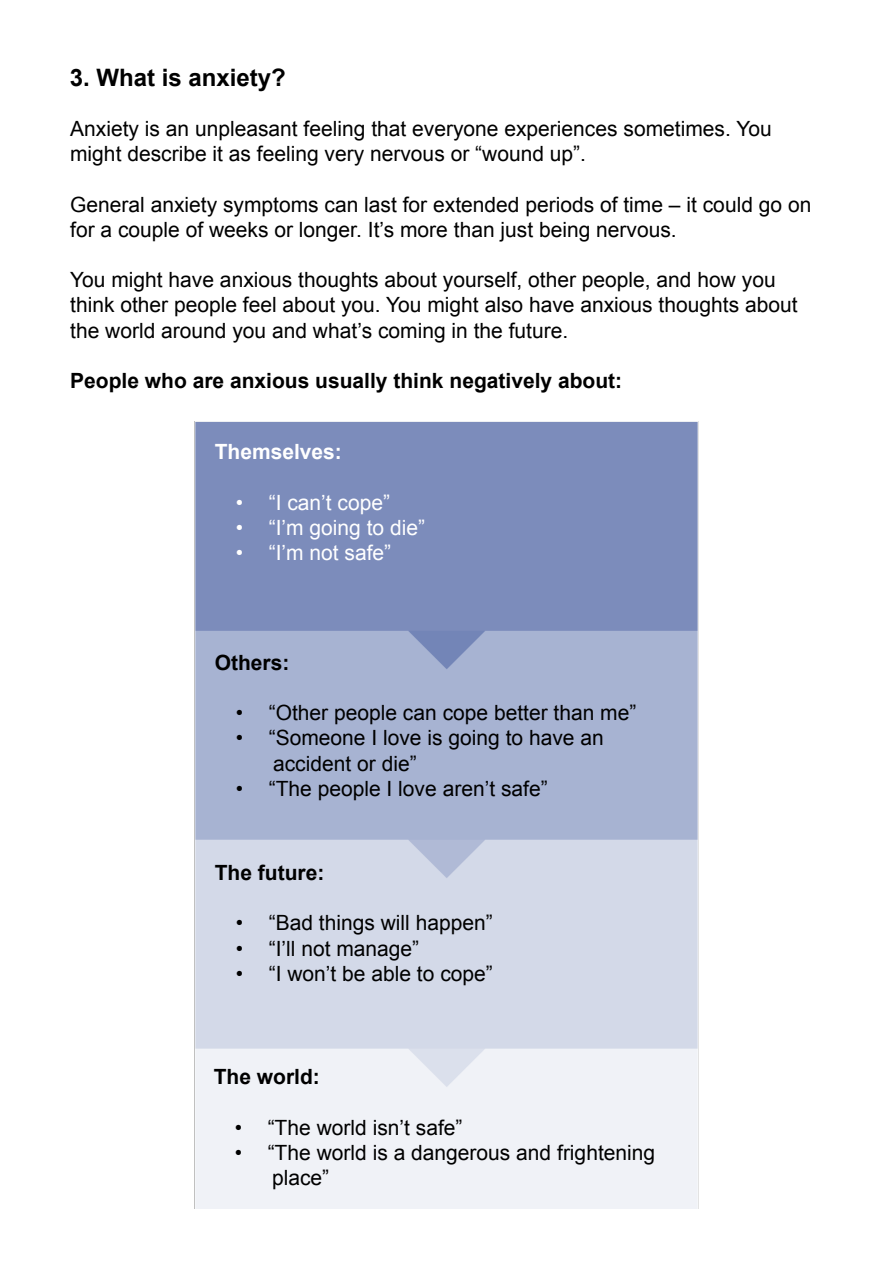
<style>
.page{position:relative;width:893px;height:1263px;background:#fff}
.page>*{position:absolute;margin:0;border:0;box-sizing:border-box;transform-origin:0 0}
.t1{font:700 24px "Arial";color:#000}
.t2{font:21px/25.2px "Arial";color:#000}
.t3{font:700 21px "Arial";color:#000}
.t4{font:21px "Arial";color:#fff}
.t5{font:700 21px "Arial";color:#fff}
</style>
<div class="page">
<img style="left:194px;top:421px;width:505px;height:788px">
<p class="t1" style="left:70px;top:64px;width:218px">3. What is anxiety?</p>
<p class="t2" style="left:70px;top:116px;width:703px">Anxiety is an unpleasant feeling that everyone experiences sometimes. You might describe it as feeling very nervous or “wound up”.</p>
<p class="t2" style="left:70px;top:192px;width:743px">General anxiety symptoms can last for extended periods of time – it could go on for a couple of weeks or longer. It’s more than just being nervous.</p>
<p class="t2" style="left:70px;top:267px;width:729px">You might have anxious thoughts about yourself, other people, and how you think other people feel about you. You might also have anxious thoughts about the world around you and what’s coming in the future.</p>
<p class="t3" style="left:70px;top:367px;width:554px">People who are anxious usually think negatively about:</p>
<p class="t5" style="left:215px;top:438px;width:129px">Themselves:</p>
<p class="t4" style="left:236px;top:489px;width:156px">• “I can’t cope”</p>
<p class="t4" style="left:236px;top:514px;width:191px">• “I’m going to die”</p>
<p class="t4" style="left:236px;top:539px;width:157px">• “I’m not safe”</p>
<p class="t3" style="left:215px;top:648px;width:76px">Others:</p>
<p class="t2" style="left:236px;top:700px;width:402px">• “Other people can cope better than me”</p>
<p class="t2" style="left:273px;top:725px;width:332px;text-indent:-37px">• “Someone I love is going to have an accident or die”</p>
<p class="t2" style="left:236px;top:776px;width:313px">• “The people I love aren’t safe”</p>
<p class="t3" style="left:215px;top:859px;width:111px">The future:</p>
<p class="t2" style="left:236px;top:911px;width:258px">• “Bad things will happen”</p>
<p class="t2" style="left:236px;top:936px;width:185px">• “I’ll not manage”</p>
<p class="t2" style="left:236px;top:961px;width:258px">• “I won’t be able to cope”</p>
<p class="t3" style="left:214px;top:1063px;width:108px">The world:</p>
<p class="t2" style="left:235px;top:1115px;width:229px">• “The world isn’t safe”</p>
<p class="t2" style="left:272px;top:1140px;width:385px;text-indent:-37px">• “The world is a dangerous and frightening place”</p>
</div>
